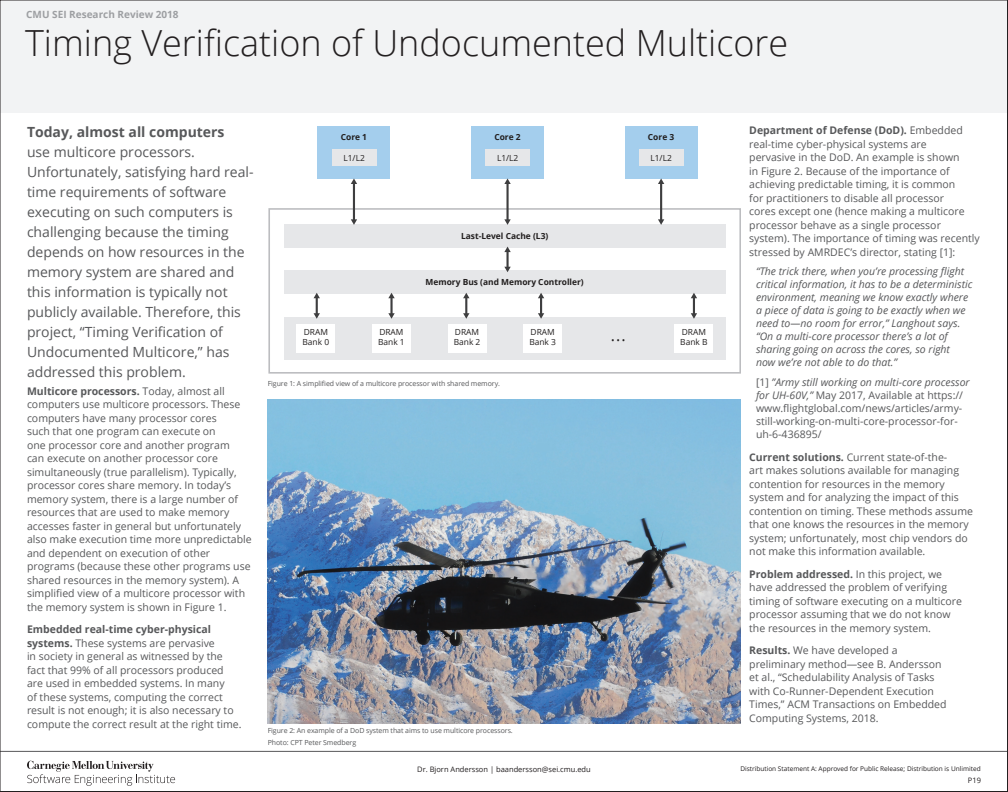
<style>
.page{position:relative;width:1008px;height:792px;background:#fff}
.page>*{position:absolute;margin:0;border:0;box-sizing:border-box;transform-origin:0 0}
.H1_Headline_for_post{font:300 36px "Open Sans";color:#231f20}
.t1{font:15.95px "Open Sans";color:#211e1e}
.P1_Intro_Paragraph{font:14px/20px "Open Sans";color:#57585a}
.B2_Poster_Body{font:10.5px/13.5px "Open Sans";color:#57585a}
.B2_Poster_Body-2{font:italic 10.5px/13px "Open Sans";color:#57585a}
.t2{font:700 10px "Open Sans";color:#9d9fa2}
.t3{font:700 8.4px "Open Sans";color:#211e1e}
.t4{font:8.4px/10.1px "Open Sans";color:#211e1e}
.t5{font:7.5px "Open Sans";color:#231f20}
.Photo_Caption{font:7px/12px "Open Sans";letter-spacing:-.01em;color:#57585a}
.Distribution_Stateme{font:6.5px "Open Sans";color:#231f20}
.s1{font-weight:700}
.s2{font-style:italic}
</style>
<div class="page">
<svg style="left:268px;top:208px;width:472px;height:166px"></svg>
<div style="left:284px;top:224px;width:441px;height:24px;background:#e6e7e9"></div>
<div style="left:284px;top:270px;width:441px;height:24px;background:#e6e7e9"></div>
<div style="left:284px;top:317px;width:441px;height:43px;background:#e6e7e9"></div>
<div style="left:318px;top:127px;width:72px;height:52px;background:#a4ceed"></div>
<div style="left:332px;top:150px;width:44px;height:16px;background:#e6e7e9"></div>
<div style="left:471px;top:127px;width:73px;height:52px;background:#a4ceed"></div>
<div style="left:486px;top:150px;width:44px;height:16px;background:#e6e7e9"></div>
<div style="left:625px;top:127px;width:72px;height:52px;background:#a4ceed"></div>
<div style="left:639px;top:150px;width:44px;height:16px;background:#e6e7e9"></div>
<hr style="left:353px;top:183px;width:2px;height:37px;background:#3e3e3f">
<svg style="left:351px;top:178px;width:6px;height:6px"></svg>
<svg style="left:351px;top:219px;width:6px;height:6px"></svg>
<hr style="left:506px;top:183px;width:3px;height:37px;background:#3e3e3f">
<svg style="left:504px;top:178px;width:7px;height:6px"></svg>
<svg style="left:504px;top:219px;width:7px;height:6px"></svg>
<hr style="left:506px;top:251px;width:3px;height:17px;background:#3e3e3f">
<svg style="left:504px;top:247px;width:7px;height:5px"></svg>
<svg style="left:504px;top:267px;width:7px;height:5px"></svg>
<div style="left:297px;top:324px;width:38px;height:28px;background:#fff"></div>
<svg style="left:314px;top:293px;width:6px;height:26px"></svg>
<div style="left:372px;top:324px;width:39px;height:28px;background:#fff"></div>
<hr style="left:390px;top:297px;width:3px;height:17px;background:#3e3e3f">
<svg style="left:388px;top:293px;width:7px;height:5px"></svg>
<svg style="left:388px;top:313px;width:7px;height:6px"></svg>
<div style="left:448px;top:324px;width:38px;height:28px;background:#fff"></div>
<svg style="left:463px;top:293px;width:6px;height:26px"></svg>
<div style="left:523px;top:324px;width:39px;height:28px;background:#fff"></div>
<svg style="left:538px;top:293px;width:6px;height:26px"></svg>
<div style="left:675px;top:324px;width:38px;height:28px;background:#fff"></div>
<svg style="left:691px;top:293px;width:6px;height:26px"></svg>
<hr style="left:660px;top:183px;width:2px;height:37px;background:#3e3e3f">
<svg style="left:658px;top:178px;width:6px;height:6px"></svg>
<svg style="left:658px;top:219px;width:6px;height:6px"></svg>
<img style="left:268px;top:400px;width:472px;height:323px">
<div style="left:0;top:0;width:1008px;height:112px;background:#f2f3f4"></div>
<hr style="left:0;top:751px;width:1008px;height:1px;background:#57585a">
<svg style="left:27px;top:761px;width:148px;height:25px"></svg>
<p class="t2" style="left:26px;top:8px;width:154px">CMU SEI Research Review 2018</p>
<p class="H1_Headline_for_post" style="left:25px;top:19px;width:765px">Timing Verification of Undocumented Multicore</p>
<p class="P1_Intro_Paragraph" style="left:27px;top:121px;width:228px"><span class="s1">Today, almost all computers<br></span>use multicore processors.<br>Unfortunately, satisfying hard real&shy;time requirements of software executing on such computers is challenging because the timing depends on how resources in the memory system are shared and this information is typically not publicly available. Therefore, this project, “Timing Verification of<br>Undocumented Multicore,” has addressed this problem.</p>
<p class="B2_Poster_Body" style="left:27px;top:384px;width:226px"><span class="s1">Multicore processors.</span> Today, almost all computers use multicore processors. These computers have many processor cores<br>such that one program can execute on<br>one processor core and another program<br>can execute on another processor core simultaneously (true parallelism). Typically, processor cores share memory. In today’s memory system, there is a large number of resources that are used to make memory accesses faster in general but unfortunately also make execution time more unpredictable and dependent on execution of other programs (because these other programs use shared resources in the memory system). A simplified view of a multicore processor with the memory system is shown in Figure 1.</p>
<p class="B2_Poster_Body" style="left:27px;top:622px;width:216px"><span class="s1">Embedded real-time cyber-physical systems.</span> These systems are pervasive<br>in society in general as witnessed by the fact that 99% of all processors produced are used in embedded systems. In many<br>of these systems, computing the correct result is not enough; it is also necessary to compute the correct result at the right time.</p>
<p class="t3" style="left:341px;top:131px;width:28px">Core 1</p>
<p class="t4" style="left:343px;top:152px;width:23px">L1/L2</p>
<p class="t3" style="left:494px;top:131px;width:28px">Core 2</p>
<p class="t4" style="left:497px;top:152px;width:23px">L1/L2</p>
<p class="t3" style="left:461px;top:230px;width:89px">Last-Level Cache (L3)</p>
<p class="t3" style="left:426px;top:276px;width:160px">Memory Bus (and Memory Controller)</p>
<p class="t3" style="left:648px;top:131px;width:28px">Core 3</p>
<p class="t4" style="left:650px;top:152px;width:23px">L1/L2</p>
<p class="t4" style="left:303px;top:327px;width:28px">DRAM<br>Bank 0</p>
<p class="t4" style="left:378px;top:327px;width:28px">DRAM<br>Bank 1</p>
<p class="t4" style="left:454px;top:327px;width:28px">DRAM<br>Bank 2</p>
<p class="t4" style="left:529px;top:327px;width:28px">DRAM<br>Bank 3</p>
<p class="t4" style="left:680px;top:327px;width:29px">DRAM<br>Bank B</p>
<p class="Photo_Caption" style="left:268px;top:377px;width:234px">Figure 1: A simplified view of a multicore processor with shared memory.</p>
<p class="t1" style="left:611px;top:324px;width:17px">...</p>
<p class="Photo_Caption" style="left:268px;top:724px;width:247px">Figure 2: An example of a DoD system that aims to use multicore processors.<br>Photo: CPT Peter Smedberg</p>
<p class="t5" style="left:417px;top:764px;width:175px">Dr. Bjorn Andersson | baandersson@sei.cmu.edu</p>
<p class="B2_Poster_Body" style="left:749px;top:123px;width:232px"><span class="s1">Department of Defense (DoD).</span> Embedded real-time cyber-physical systems are<br>pervasive in the DoD. An example is shown<br>in Figure 2. Because of the importance of achieving predictable timing, it is common<br>for practitioners to disable all processor<br>cores except one (hence making a multicore processor behave as a single processor system). The importance of timing was recently stressed by AMRDEC’s director, stating [1]:</p>
<p class="B2_Poster_Body-2" style="left:756px;top:265px;width:218px">“The trick there, when you’re processing flight critical information, it has to be a deterministic environment, meaning we know exactly where a piece of data is going to be exactly when we need to—no room for error,” Langhout says. “On a multi-core processor there’s a lot of sharing going on across the cores, so right<br>now we’re not able to do that.”</p>
<p class="B2_Poster_Body" style="left:756px;top:376px;width:215px;line-height:13px">[1] <span class="s2">”Army still working on multi-core processor for UH-60V,”</span> May 2017, Available at https:// www.flightglobal.com/news/articles/army&shy;still-working-on-multi-core-processor-for&shy;uh-6-436895/</p>
<p class="B2_Poster_Body" style="left:749px;top:450px;width:225px"><span class="s1">Current solutions.</span> Current state-of-the-<br>art makes solutions available for managing contention for resources in the memory system and for analyzing the impact of this contention on timing. These methods assume that one knows the resources in the memory system; unfortunately, most chip vendors do not make this information available.</p>
<p class="B2_Poster_Body" style="left:749px;top:567px;width:214px"><span class="s1">Problem addressed.</span> In this project, we have addressed the problem of verifying timing of software executing on a multicore processor assuming that we do not know the resources in the memory system.</p>
<p class="B2_Poster_Body" style="left:749px;top:643px;width:199px"><span class="s1">Results.</span> We have developed a preliminary method—see B. Andersson et al., “Schedulability Analysis of Tasks with Co-Runner-Dependent Execution Times,” ACM Transactions on Embedded Computing Systems, 2018.</p>
<p class="Distribution_Stateme" style="left:740px;top:764px;width:242px">Distribution Statement A: Approved for Public Release; Distribution is Unlimited</p>
<p class="t5" style="left:968px;top:775px;width:15px">P19</p>
</div>
